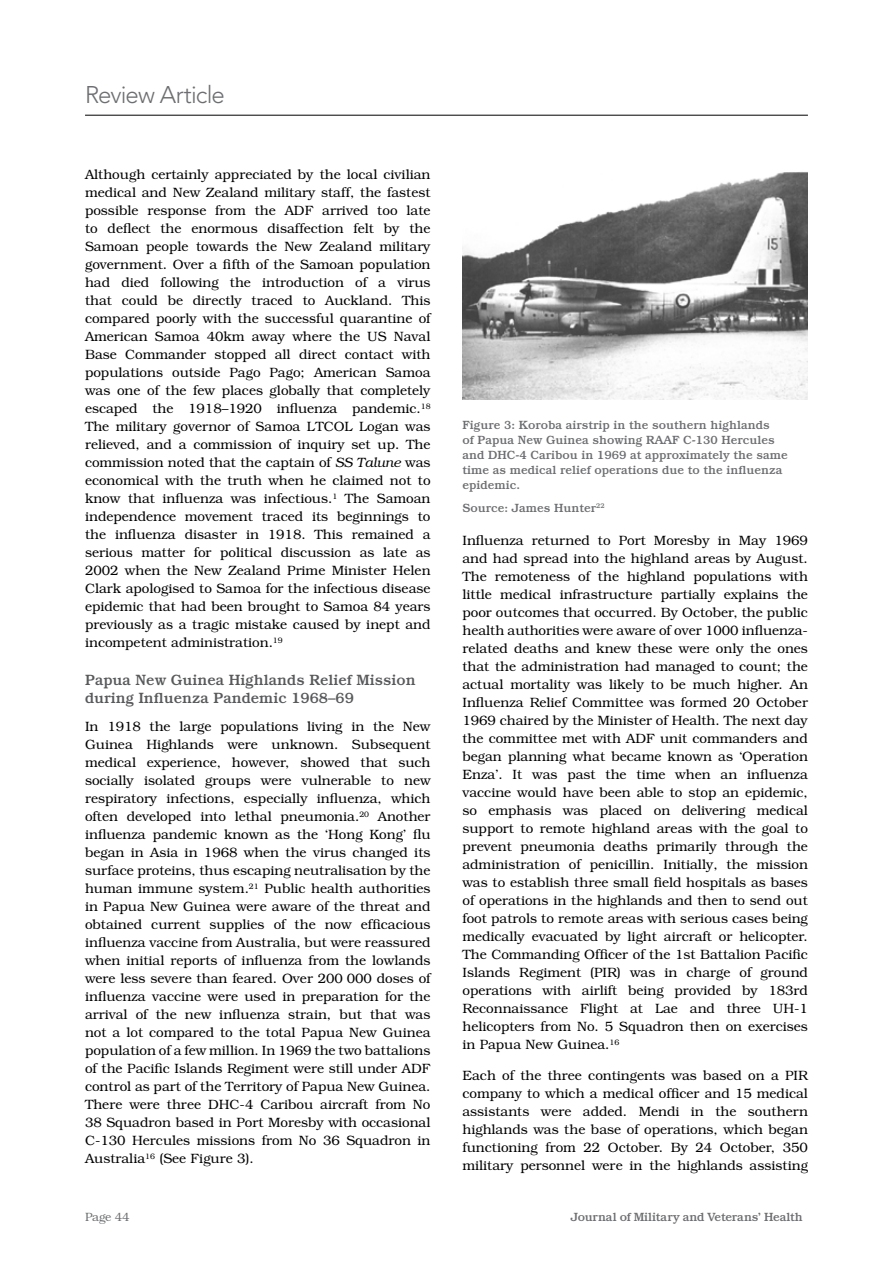
<style>
.page{position:relative;width:893px;height:1263px;background:#fff}
.page>*{position:absolute;margin:0;border:0;box-sizing:border-box;transform-origin:0 0}
.t1{font:300 24px "Avenir LT Std";letter-spacing:-.035em;color:#6d6e71}
.t2{font:500 15px/18px "Bookman Std";color:#58595b}
.t3{font:300 13.5px/18px "Bookman Std";color:#000}
.t4{font:500 12px/15px "Bookman Std";color:#6d6e71}
.t5{font:300 12px "Bookman Std";letter-spacing:-.01em;color:#6d6e71}
.s1{font-style:italic}
</style>
<div class="page">
<hr style="left:85px;top:115px;width:723px;height:1px;background:#000">
<img style="left:462px;top:172px;width:346px;height:227px">
<h1 class="t1" style="left:85px;top:81px;width:141px">Review Article</h1>
<p class="t3" style="left:85px;top:166px;width:347px;text-align:justify">Although certainly appreciated by the local civilian medical and New Zealand military staff, the fastest possible response from the ADF arrived too late to deflect the enormous disaffection felt by the Samoan people towards the New Zealand military government. Over a fifth of the Samoan population had died following the introduction of a virus that could be directly traced to Auckland. This compared poorly with the successful quarantine of American Samoa 40km away where the US Naval Base Commander stopped all direct contact with populations outside Pago Pago; American Samoa was one of the few places globally that completely escaped the 1918–1920 influenza pandemic. <sup>18<br></sup>The military governor of Samoa LTCOL Logan was relieved, and a commission of inquiry set up. The commission noted that the captain of <span class="s1">SS Talune</span> was economical with the truth when he claimed not to know that influenza was infectious. <sup>1</sup> The Samoan independence movement traced its beginnings to the influenza disaster in 1918. This remained a serious matter for political discussion as late as 2002 when the New Zealand Prime Minister Helen Clark apologised to Samoa for the infectious disease epidemic that had been brought to Samoa 84 years previously as a tragic mistake caused by inept and incompetent administration. <sup>19</sup></p>
<p class="t2" style="left:85px;top:670px;width:332px">Papua New Guinea Highlands Relief Mission during Influenza Pandemic 1968–69</p>
<p class="t3" style="left:85px;top:718px;width:347px">In 1918 the large populations living in the New Guinea Highlands were unknown. Subsequent medical experience, however, showed that such socially isolated groups were vulnerable to new respiratory infections, especially influenza, which often developed into lethal pneumonia. <sup>20</sup> Another influenza pandemic known as the ‘Hong Kong’ flu began in Asia in 1968 when the virus changed its surface proteins, thus escaping neutralisation by the human immune system. <sup>21</sup> Public health authorities in Papua New Guinea were aware of the threat and obtained current supplies of the now efficacious influenza vaccine from Australia, but were reassured when initial reports of influenza from the lowlands were less severe than feared. Over 200 000 doses of influenza vaccine were used in preparation for the arrival of the new influenza strain, but that was not a lot compared to the total Papua New Guinea population of a few million. In 1969 the two battalions of the Pacific Islands Regiment were still under ADF control as part of the Territory of Papua New Guinea.<br>There were three DHC-4 Caribou aircraft from No 38 Squadron based in Port Moresby with occasional C-130 Hercules missions from No 36 Squadron in Australia<sup>16</sup> (See Figure 3).</p>
<p class="t4" style="left:462px;top:417px;width:327px">Figure 3: Koroba airstrip in the southern highlands<br>of Papua New Guinea showing RAAF C-130 Hercules and DHC-4 Caribou in 1969 at approximately the same time as medical relief operations due to the influenza epidemic.</p>
<p class="t4" style="left:462px;top:500px;width:144px">Source: James Hunter<sup>22</sup></p>
<p class="t3" style="left:462px;top:531px;width:347px">Influenza returned to Port Moresby in May 1969 and had spread into the highland areas by August.<br>The remoteness of the highland populations with little medical infrastructure partially explains the poor outcomes that occurred. By October, the public health authorities were aware of over 1000 influenza&shy;related deaths and knew these were only the ones that the administration had managed to count; the actual mortality was likely to be much higher. An Influenza Relief Committee was formed 20 October 1969 chaired by the Minister of Health. The next day the committee met with ADF unit commanders and began planning what became known as ‘Operation Enza’. It was past the time when an influenza vaccine would have been able to stop an epidemic, so emphasis was placed on delivering medical support to remote highland areas with the goal to prevent pneumonia deaths primarily through the administration of penicillin. Initially, the mission was to establish three small field hospitals as bases of operations in the highlands and then to send out foot patrols to remote areas with serious cases being medically evacuated by light aircraft or helicopter.<br>The Commanding Officer of the 1st Battalion Pacific Islands Regiment (PIR) was in charge of ground operations with airlift being provided by 183rd Reconnaissance Flight at Lae and three UH-1 helicopters from No. 5 Squadron then on exercises in Papua New Guinea. <sup>16</sup></p>
<p class="t3" style="left:462px;top:1066px;width:347px;text-align:justify">Each of the three contingents was based on a PIR company to which a medical officer and 15 medical assistants were added. Mendi in the southern highlands was the base of operations, which began functioning from 22 October. By 24 October, 350 military personnel were in the highlands assisting</p>
<p class="t5" style="left:85px;top:1210px;width:46px">Page 44</p>
<p class="t4" style="left:571px;top:1209px;width:234px">Journal of Military and Veterans’ Health</p>
</div>
